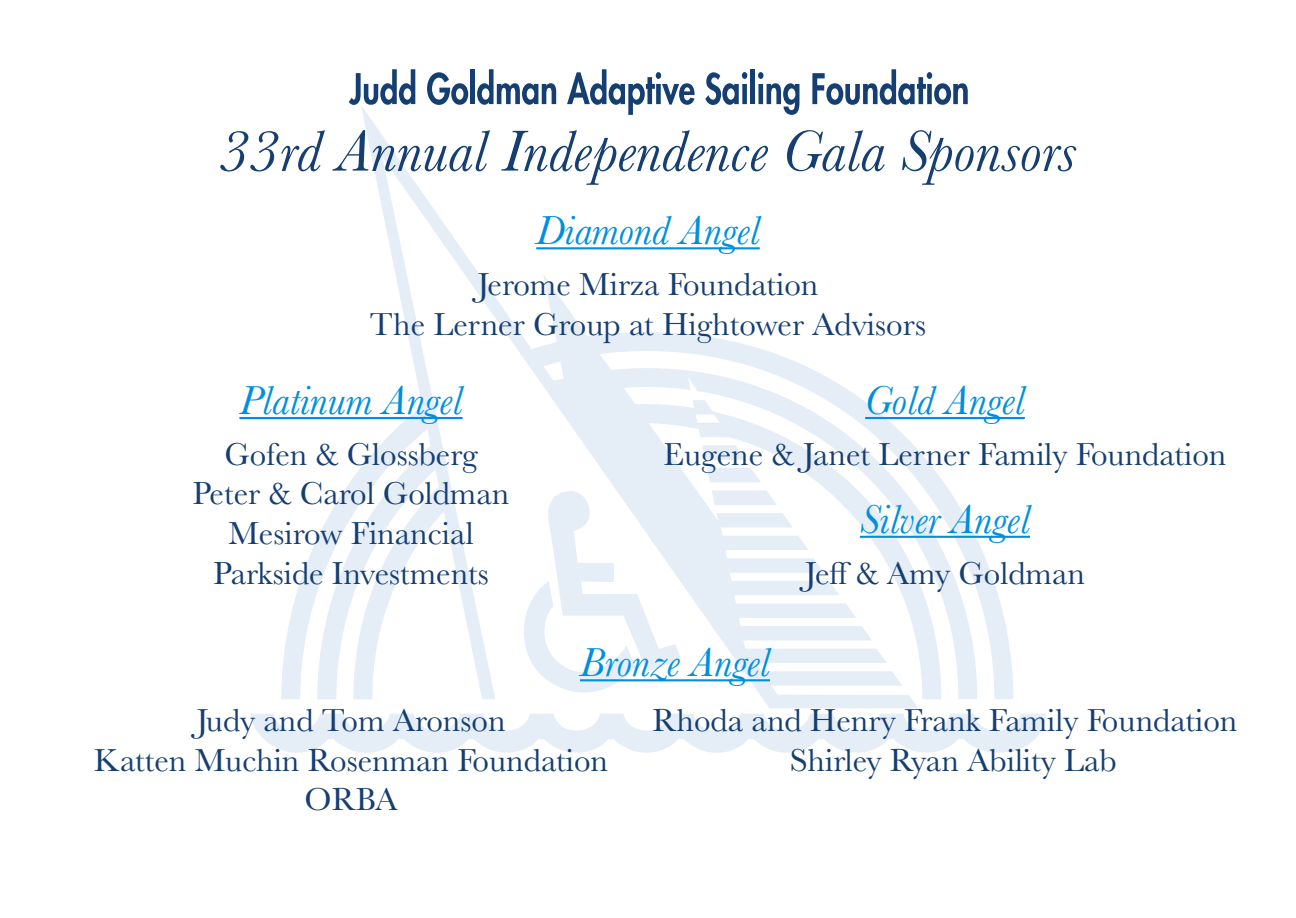
<style>
.page{position:relative;width:1296px;height:918px;background:#fff}
.page>*{position:absolute;margin:0;border:0;box-sizing:border-box;transform-origin:0 0}
.t1{font:italic 60px "Baskerville";color:#153e72}
.t2{font:italic 42px "Baskerville";color:#008fde}
.t3{font:33px "Baskerville";color:#153e72}
</style>
<div class="page">
<svg style="left:250px;top:714px;width:796px;height:39px"></svg>
<svg style="left:281px;top:105px;width:732px;height:603px"></svg>
<svg style="left:516px;top:491px;width:165px;height:208px"></svg>
<hr style="left:536px;top:247px;width:224px;height:2px;background:#008fde">
<hr style="left:239px;top:417px;width:224px;height:2px;background:#008fde">
<hr style="left:865px;top:417px;width:160px;height:2px;background:#008fde">
<hr style="left:860px;top:536px;width:170px;height:2px;background:#008fde">
<hr style="left:580px;top:679px;width:190px;height:2px;background:#008fde">
<svg style="left:349px;top:69px;width:66px;height:36px"></svg>
<svg style="left:427px;top:72px;width:41px;height:33px"></svg>
<div style="left:470px;top:69px;width:5px;height:35px;background:#153e72"></div>
<svg style="left:477px;top:69px;width:79px;height:36px"></svg>
<svg style="left:567px;top:69px;width:128px;height:46px"></svg>
<svg style="left:705px;top:72px;width:42px;height:33px"></svg>
<div style="left:750px;top:69px;width:5px;height:35px;background:#153e72"></div>
<div style="left:758px;top:84px;width:5px;height:20px;background:#153e72"></div>
<div style="left:758px;top:72px;width:6px;height:7px;background:#153e72;border-radius:50%"></div>
<svg style="left:767px;top:83px;width:32px;height:32px"></svg>
<svg style="left:812px;top:69px;width:156px;height:36px"></svg>
<p class="t1" style="left:220px;top:111px;width:858px">33rd Annual Independence Gala Sponsors</p>
<p class="t2" style="left:536px;top:203px;width:225px">Diamond Angel</p>
<p class="t3" style="left:478px;top:263px;width:342px">Jerome Mirza Foundation</p>
<p class="t3" style="left:370px;top:303px;width:558px">The Lerner Group at Hightower Advisors</p>
<p class="t2" style="left:239px;top:372px;width:225px">Platinum Angel</p>
<p class="t3" style="left:224px;top:433px;width:255px">Gofen &amp; Glossberg</p>
<p class="t3" style="left:193px;top:473px;width:318px">Peter &amp; Carol Goldman</p>
<p class="t3" style="left:228px;top:512px;width:247px">Mesirow Financial</p>
<p class="t3" style="left:213px;top:552px;width:277px">Parkside Investments</p>
<p class="t2" style="left:865px;top:372px;width:161px">Gold Angel</p>
<p class="t3" style="left:663px;top:433px;width:565px">Eugene &amp; Janet Lerner Family Foundation</p>
<p class="t2" style="left:860px;top:491px;width:172px">Silver Angel</p>
<p class="t3" style="left:805px;top:552px;width:282px">Jeff &amp; Amy Goldman</p>
<p class="t2" style="left:580px;top:635px;width:191px">Bronze Angel</p>
<p class="t3" style="left:196px;top:699px;width:311px">Judy and Tom Aronson</p>
<p class="t3" style="left:94px;top:739px;width:516px">Katten Muchin Rosenman Foundation</p>
<p class="t3" style="left:305px;top:779px;width:94px">ORBA</p>
<p class="t3" style="left:653px;top:699px;width:586px">Rhoda and Henry Frank Family Foundation</p>
<p class="t3" style="left:790px;top:739px;width:329px">Shirley Ryan Ability Lab</p>
</div>
